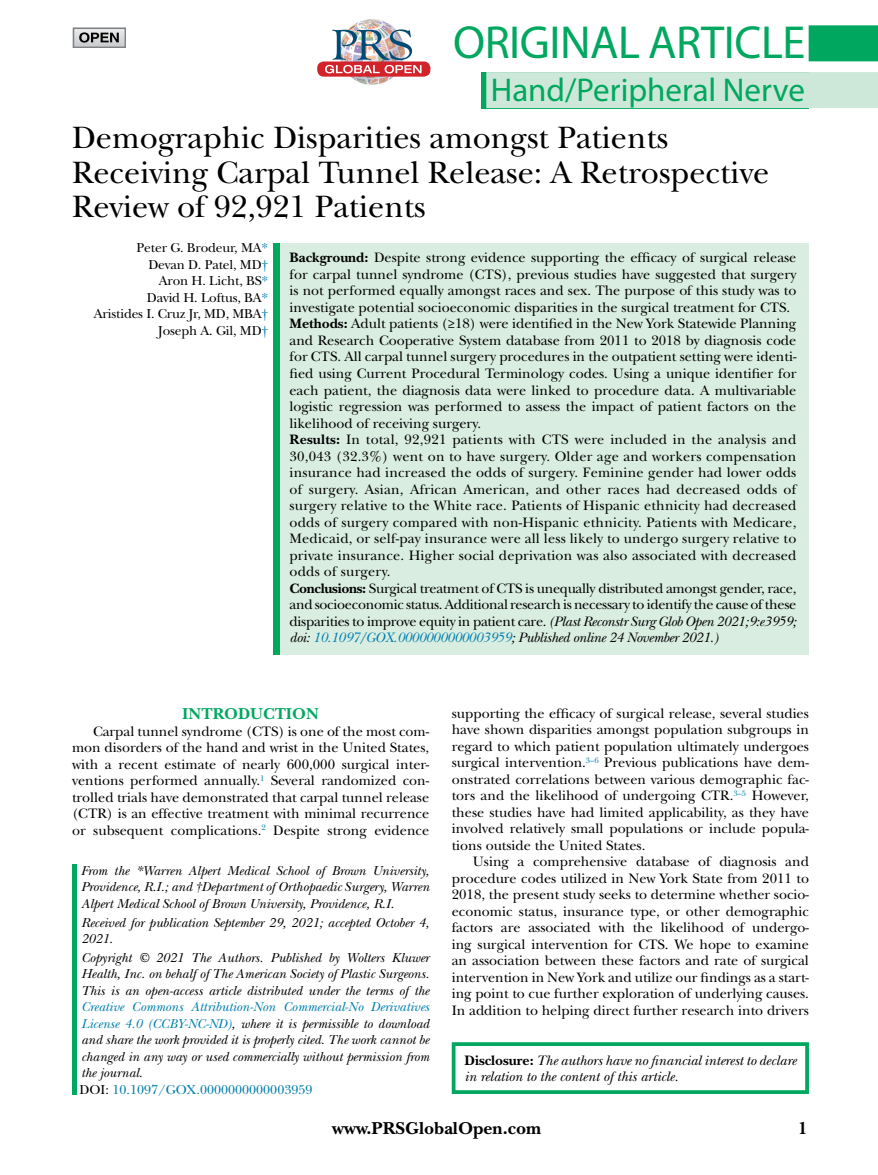
<style>
.page{position:relative;width:878px;height:1175px;background:#fff}
.page>*{position:absolute;margin:0;border:0;box-sizing:border-box;transform-origin:0 0}
.t1{font:46.5px "Myriad Pro";letter-spacing:-.01em;color:#00a85f}
.t2{font:33px "Myriad Pro";color:#00a85f}
.t3{font:32.25px/34.5px "New Baskerville Std";color:#000}
.t4{font:700 18px "New Baskerville Std";color:#000}
.t5{font:700 16.5px "New Baskerville Std";color:#00a85f}
.t6{font:14.25px/16.5px "New Baskerville Std";color:#000;text-align:justify}
.t7{font:italic 14.25px/16.5px "New Baskerville Std";color:#000}
.t8{font:italic 13.5px/16.5px "New Baskerville Std";color:#000;text-align:justify}
.t9{font:13.5px/16.5px "New Baskerville Std";letter-spacing:-.01em;color:#000;text-align:right}
.s1{color:#017eac}
.s2{font-weight:700}
.s3{font-style:italic}
.s4{font-style:italic;color:#017eac}
.s5{font-style:normal}
.s6{font-style:normal;color:#017eac}
.s7{font-weight:700;font-style:normal}
</style>
<div class="page">
<div style="left:73px;top:28px;width:52px;height:20px;border:2px solid #808285"></div>
<svg style="left:79px;top:32px;width:40px;height:11px"></svg>
<div style="left:452px;top:1042px;width:356px;height:52px;border:4px solid #00a85f"></div>
<hr style="left:72px;top:864px;width:4px;height:49px;background:#00a85f">
<hr style="left:72px;top:913px;width:4px;height:36px;background:#00a85f">
<hr style="left:72px;top:949px;width:4px;height:134px;background:#00a85f">
<hr style="left:72px;top:1081px;width:4px;height:13px;background:#00a85f">
<div style="left:486px;top:72px;width:392px;height:36px;background:#cde8d8"></div>
<div style="left:274px;top:126px;width:534px;height:529px;background:#d9ede1"></div>
<div style="left:274px;top:240px;width:6px;height:76px;background:#00a85f"></div>
<div style="left:274px;top:306px;width:6px;height:126px;background:#00a85f"></div>
<div style="left:274px;top:421px;width:6px;height:159px;background:#00a85f"></div>
<div style="left:274px;top:570px;width:6px;height:85px;background:#00a85f"></div>
<div style="left:72px;top:126px;width:736px;height:116px;background:#fff"></div>
<div style="left:808px;top:25px;width:70px;height:36px;background:#00a85f"></div>
<img style="left:348px;top:20px;width:47px;height:64px">
<svg style="left:317px;top:61px;width:113px;height:16px"></svg>
<img style="left:325px;top:29px;width:96px;height:44px">
<h1 class="t1" style="left:453px;top:14px;width:354px">Original Article</h1>
<h2 class="t2" style="left:491px;top:69px;width:315px">Hand/Peripheral Nerve</h2>
<h3 class="t3" style="left:72px;top:121px;width:698px">Demographic Disparities amongst Patients<br>Receiving Carpal Tunnel Release: A Retrospective<br>Review of 92,921 Patients</h3>
<p class="t9" style="left:94px;top:240px;width:176px">Peter G. Brodeur, MA<span class="s1">*<br></span>Devan D. Patel, MD<span class="s1">†<br></span>Aron H. Licht, BS<span class="s1">*<br></span>David H. Loftus, BA<span class="s1">*<br></span>Aristides I. Cruz Jr, MD, MBA<span class="s1">†<br></span>Joseph A. Gil, MD<span class="s1">†</span></p>
<p class="t6" style="left:289px;top:250px;width:508px;text-align:left"><span class="s2">Background:</span> Despite strong evidence supporting the efficacy of surgical release for carpal tunnel syndrome (CTS), previous studies have suggested that surgery is not performed equally amongst races and sex. The purpose of this study was to investigate potential socioeconomic disparities in the surgical treatment for CTS.<br><span class="s2">Methods:</span> Adult patients (≥18) were identified in the New York Statewide Planning and Research Cooperative System database from 2011 to 2018 by diagnosis code for CTS. All carpal tunnel surgery procedures in the outpatient setting were identi&shy;fied using Current Procedural Terminology codes. Using a unique identifier for each patient, the diagnosis data were linked to procedure data. A multivariable logistic regression was performed to assess the impact of patient factors on the likelihood of receiving surgery.<br><span class="s2">Results:</span> In total, 92,921 patients with CTS were included in the analysis and 30,043 (32.3%) went on to have surgery. Older age and workers compensation insurance had increased the odds of surgery. Feminine gender had lower odds of surgery. Asian, African American, and other races had decreased odds of surgery relative to the White race. Patients of Hispanic ethnicity had decreased odds of surgery compared with non-Hispanic ethnicity. Patients with Medicare, Medicaid, or self-pay insurance were all less likely to undergo surgery relative to private insurance. Higher social deprivation was also associated with decreased odds of surgery.<br><span class="s2">Conclusions:</span> Surgical treatment of CTS is unequally distributed amongst gender, race, and socioeconomic status. Additional research is necessary to identify the cause of these disparities to improve equity in patient care. <span class="s3">(Plast Reconstr Surg Glob Open 2021;9:e3959; doi:</span> <span class="s4">10.1097/GOX.0000000000003959</span><span class="s3">; Published online 24 November 2021.)</span></p>
<p class="t5" style="left:182px;top:704px;width:138px">INTRODUCTION</p>
<p class="t6" style="left:72px;top:723px;width:359px;text-indent:21px">Carpal tunnel syndrome (CTS) is one of the most com&shy;mon disorders of the hand and wrist in the United States, with a recent estimate of nearly 600,000 surgical inter&shy;ventions performed annually.<sup>1</sup> Several randomized con&shy;trolled trials have demonstrated that carpal tunnel release (CTR) is an effective treatment with minimal recurrence or subsequent complications.<sup>2</sup> Despite strong evidence</p>
<p class="t8" style="left:81px;top:862px;width:350px">From the *Warren Alpert Medical School of Brown University, Providence, R.I.; and †Department of Orthopaedic Surgery, Warren Alpert Medical School of Brown University, Providence, R.I.</p>
<p class="t8" style="left:81px;top:914px;width:349px">Received for publication September 29, 2021; accepted October 4,<br>2021.</p>
<p class="t8" style="left:81px;top:949px;width:350px">Copyright © 2021 The Authors. Published by Wolters Kluwer Health, Inc. on behalf of The American Society of Plastic Surgeons.<br>This is an open-access article distributed under the terms of the</p>
<p class="t8" style="left:80px;top:998px;width:351px;text-align:left"><span class="s1">Creative Commons Attribution-Non Commercial-No Derivatives License 4.0 (CCBY-NC-ND)</span>, where it is permissible to download and share the work provided it is properly cited. The work cannot be changed in any way or used commercially without permission from the journal.<br><span class="s5">DOI:</span> <span class="s6">10.1097/GOX.0000000000003959</span></p>
<p class="t6" style="left:451px;top:705px;width:359px">supporting the efficacy of surgical release, several studies have shown disparities amongst population subgroups in regard to which patient population ultimately undergoes surgical intervention.<sup>3–6</sup> Previous publications have dem&shy;onstrated correlations between various demographic fac&shy;tors and the likelihood of undergoing CTR.<sup>3–5</sup> However, these studies have had limited applicability, as they have involved relatively small populations or include popula&shy;tions outside the United States.</p>
<p class="t6" style="left:452px;top:853px;width:359px;text-indent:21px">Using a comprehensive database of diagnosis and procedure codes utilized in New York State from 2011 to 2018, the present study seeks to determine whether socio&shy;economic status, insurance type, or other demographic factors are associated with the likelihood of undergo&shy;ing surgical intervention for CTS. We hope to examine an association between these factors and rate of surgical intervention in New York and utilize our findings as a start&shy;ing point to cue further exploration of underlying causes.<br>In addition to helping direct further research into drivers</p>
<p class="t7" style="left:464px;top:1051px;width:333px"><span class="s7">Disclosure:</span> The authors have no financial interest to declare in relation to the content of this article.</p>
<p class="t4" style="left:332px;top:1118px;width:210px">www.PRSGlobalOpen.com</p>
<p class="t4" style="left:798px;top:1118px;width:11px">1</p>
</div>
